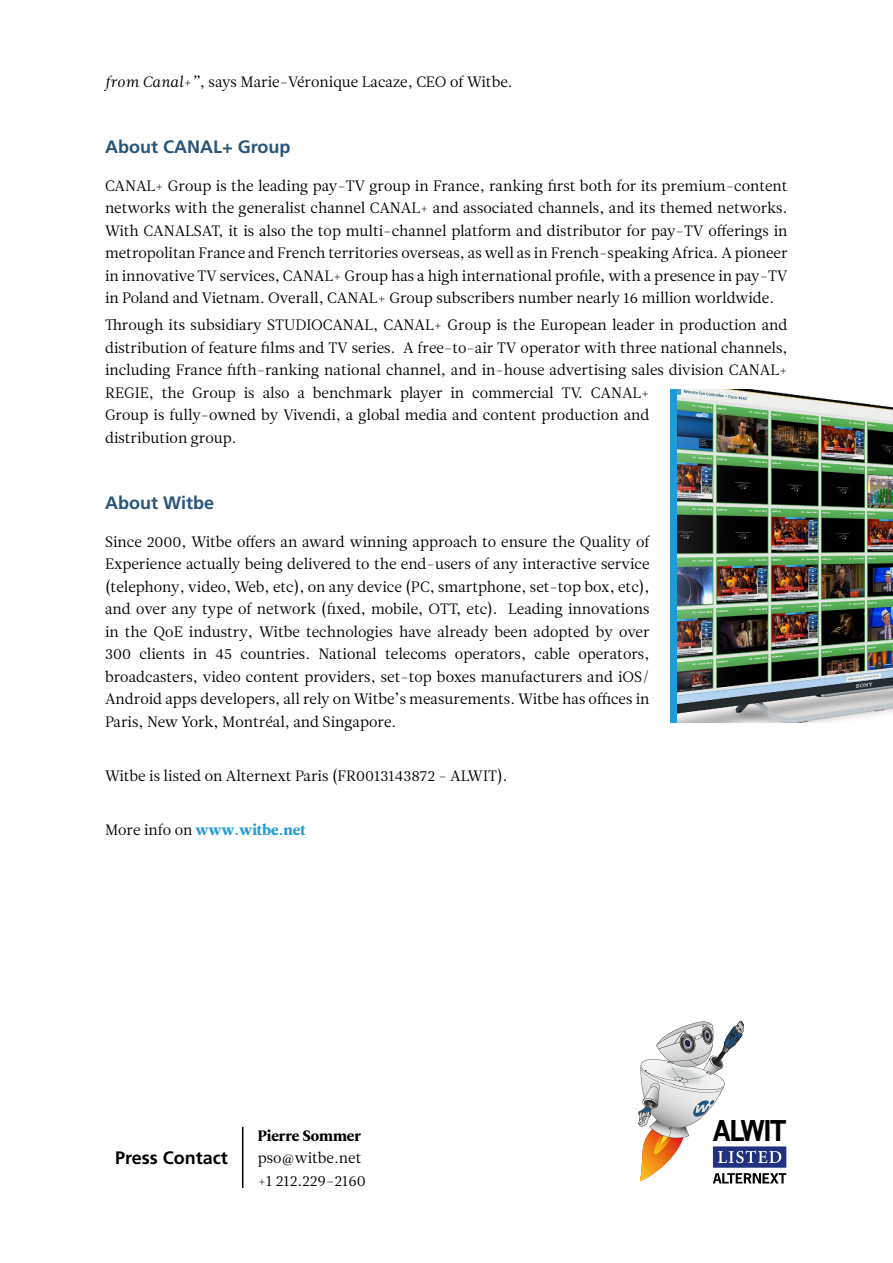
<style>
.page{position:relative;width:893px;height:1263px;background:#fff}
.page>*{position:absolute;margin:0;border:0;box-sizing:border-box;transform-origin:0 0}
.t1{font:700 28.05px "News Gothic";letter-spacing:-.09em;color:#000}
.t2{font:700 18px "Frutiger LT Std";color:#28557a}
.t3{font:700 18px "Frutiger LT Std";color:#000}
.t4{font:15px/22.5px "Leitura News Roman 1";color:#000;text-align:justify}
.t5{font:15px "Leitura News Roman 4";color:#209bd7}
.t6{font:15px "Leitura News Roman 4";color:#000}
.s1{font-family:"Leitura News Italic 1"}
.s2{font-family:"Leitura News Roman 1";color:#000}
</style>
<div class="page">
<hr style="left:242px;top:1127px;width:1px;height:61px;background:#000">
<img style="left:677px;top:389px;width:216px;height:333px">
<div style="left:671px;top:389px;width:6px;height:333px;background:#209bd7"></div>
<svg style="left:638px;top:1021px;width:148px;height:162px"></svg>
<p class="t4" style="left:105px;top:70px;width:409px"><span class="s1">from Canal+”</span>, says Marie-Véronique Lacaze, CEO of Witbe.</p>
<p class="t2" style="left:105px;top:136px;width:187px">About CANAL+ Group</p>
<p class="t4" style="left:105px;top:174px;width:684px">CANAL+ Group is the leading pay-TV group in France, ranking first both for its premium-content networks with the generalist channel CANAL+ and associated channels, and its themed networks.<br>With CANALSAT, it is also the top multi-channel platform and distributor for pay-TV offerings in metropolitan France and French territories overseas, as well as in French-speaking Africa. A pioneer in innovative TV services, CANAL+ Group has a high international profile, with a presence in pay-TV in Poland and Vietnam. Overall, CANAL+ Group subscribers number nearly 16 million worldwide.</p>
<p class="t4" style="left:105px;top:314px;width:684px;text-align:left">Through its subsidiary STUDIOCANAL, CANAL+ Group is the European leader in production and distribution of feature films and TV series. A free-to-air TV operator with three national channels, including France fifth-ranking national channel, and in-house advertising sales division CANAL+ REGIE, the Group is also a benchmark player in commercial TV. CANAL+<br>Group is fully-owned by Vivendi, a global media and content production and<br>distribution group.</p>
<p class="t2" style="left:105px;top:492px;width:111px">About Witbe</p>
<p class="t4" style="left:105px;top:531px;width:546px">Since 2000, Witbe offers an award winning approach to ensure the Quality of Experience actually being delivered to the end-users of any interactive service (telephony, video, Web, etc), on any device (PC, smartphone, set-top box, etc), and over any type of network (fixed, mobile, OTT, etc). Leading innovations in the QoE industry, Witbe technologies have already been adopted by over 300 clients in 45 countries. National telecoms operators, cable operators, broadcasters, video content providers, set-top boxes manufacturers and iOS/ Android apps developers, all rely on Witbe’s measurements. Witbe has offices in Paris, New York, Montréal, and Singapore.</p>
<p class="t4" style="left:105px;top:765px;width:404px">Witbe is listed on Alternext Paris (FR0013143872 - ALWIT).</p>
<p class="t5" style="left:105px;top:821px;width:203px"><span class="s2">More info on</span> www.witbe.net</p>
<p class="t3" style="left:115px;top:1147px;width:114px">Press Contact</p>
<p class="t6" style="left:258px;top:1126px;width:105px">Pierre Sommer</p>
<p class="t4" style="left:258px;top:1147px;width:110px">pso@witbe.net +1 212.229-2160</p>
<h1 class="t1" style="left:712px;top:1114px;width:76px">ALWIT</h1>
</div>
